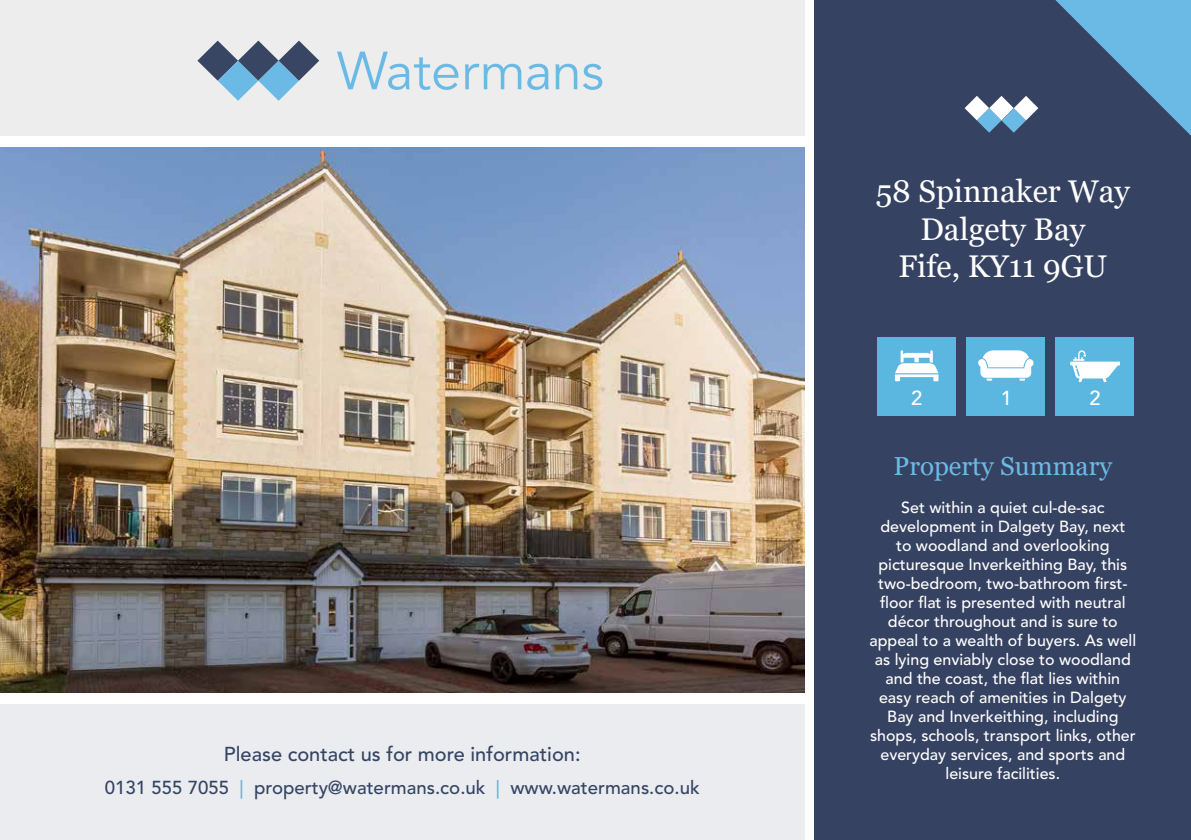
<style>
.page{position:relative;width:1191px;height:840px;background:#fff}
.page>*{position:absolute;margin:0;border:0;box-sizing:border-box;transform-origin:0 0}
.t1{font:31.4px/37.6px "Georgia";color:#fff;text-align:center}
.t2{font:26px "Georgia";color:#6bbae6}
.t3{font:500 20px "Avenir LT Std";color:#344463}
.t4{font:500 20px "Avenir LT Std";color:#fff}
.t5{font:500 18.6px "Avenir LT Std";color:#344463}
.t6{font:500 16px/19px "Avenir LT Std";color:#fff;text-align:center}
.s1{color:#5bb6e0}
</style>
<div class="page">
<div style="left:0;top:0;width:804px;height:136px;background:#ededed"></div>
<div style="left:814px;top:0;width:377px;height:839px;background:#364261"></div>
<div style="left:877px;top:337px;width:79px;height:78px;background:#5bb6e0"></div>
<div style="left:966px;top:337px;width:79px;height:78px;background:#5bb6e0"></div>
<div style="left:1055px;top:337px;width:79px;height:78px;background:#5bb6e0"></div>
<svg style="left:978px;top:350px;width:55px;height:30px"></svg>
<svg style="left:1070px;top:350px;width:49px;height:32px"></svg>
<svg style="left:895px;top:350px;width:43px;height:31px"></svg>
<svg style="left:197px;top:41px;width:122px;height:60px"></svg>
<svg style="left:337px;top:52px;width:121px;height:38px"></svg>
<svg style="left:465px;top:64px;width:56px;height:25px"></svg>
<svg style="left:527px;top:64px;width:22px;height:26px"></svg>
<svg style="left:555px;top:64px;width:22px;height:25px"></svg>
<svg style="left:583px;top:64px;width:19px;height:26px"></svg>
<div style="left:0;top:703px;width:804px;height:136px;background:#ebecef"></div>
<svg style="left:1055px;top:0;width:136px;height:136px"></svg>
<svg style="left:964px;top:96px;width:74px;height:37px"></svg>
<img style="left:0;top:147px;width:804px;height:545px">
<p class="t3" style="left:224px;top:742px;width:358px">Please contact us for more information:</p>
<p class="t5" style="left:105px;top:776px;width:596px">0131 555 7055 <span class="s1">|</span> property@watermans.co.uk <span class="s1">|</span> www.watermans.co.uk</p>
<h1 class="t1" style="left:875px;top:173px;width:256px">58 Spinnaker Way<br>Dalgety Bay<br>Fife, KY11 9GU</h1>
<p class="t4" style="left:911px;top:386px;width:13px">2</p>
<p class="t4" style="left:1001px;top:386px;width:13px">1</p>
<p class="t4" style="left:1089px;top:386px;width:13px">2</p>
<h2 class="t2" style="left:893px;top:450px;width:220px">Property Summary</h2>
<p class="t6" style="left:869px;top:498px;width:268px">Set within a quiet cul-de-sac development in Dalgety Bay, next<br>to woodland and overlooking picturesque Inverkeithing Bay, this two-bedroom, two-bathroom first&shy;floor flat is presented with neutral décor throughout and is sure to appeal to a wealth of buyers. As well as lying enviably close to woodland and the coast, the flat lies within easy reach of amenities in Dalgety Bay and Inverkeithing, including shops, schools, transport links, other everyday services, and sports and leisure facilities.</p>
</div>
